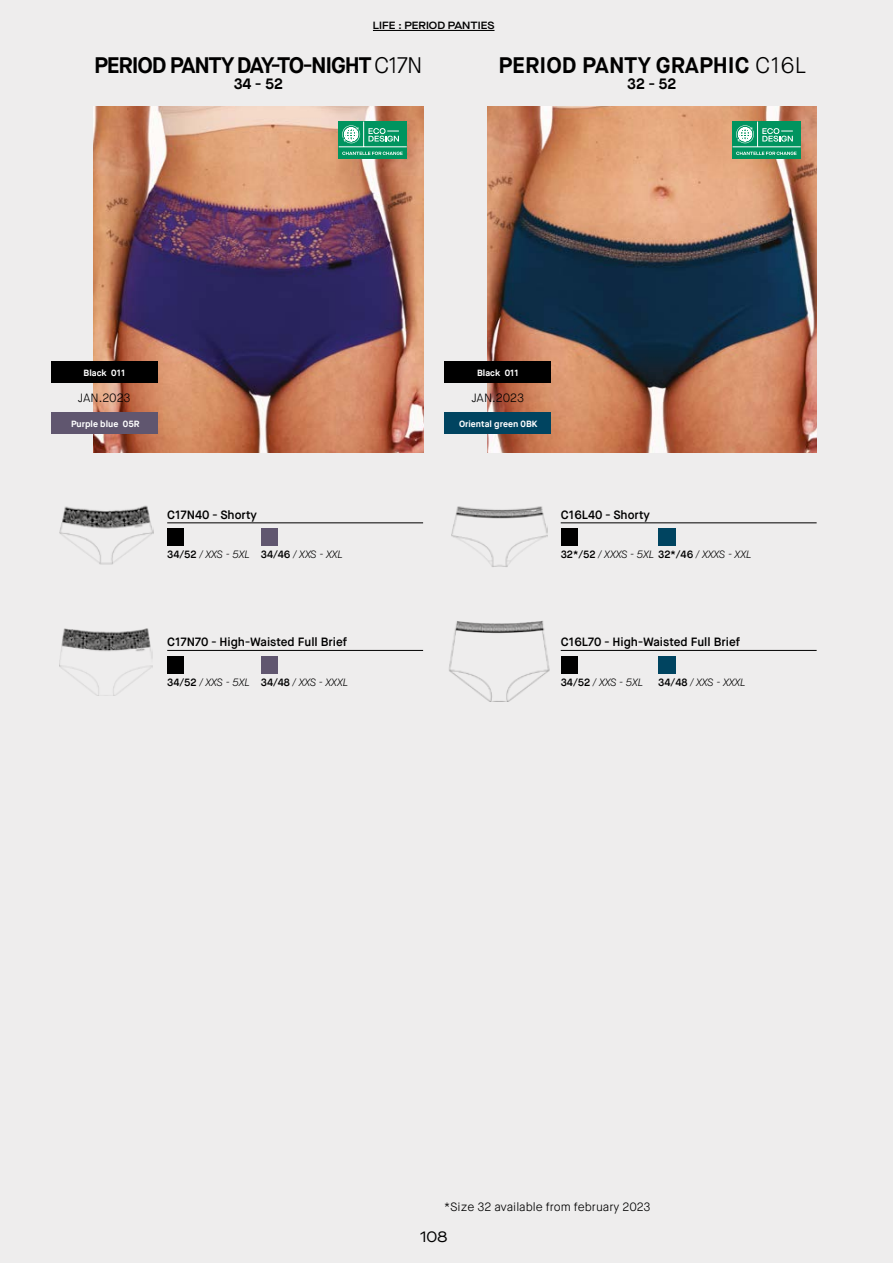
<style>
.page{position:relative;width:893px;height:1263px;background:#eeeded}
.page>*{position:absolute;margin:0;border:0;box-sizing:border-box;transform-origin:0 0}
.t1{font:700 22.5px "Maison Neue";letter-spacing:-.05em;color:#000}
.t2{font:700 22.5px "Maison Neue";color:#000}
.t3{font:700 15px "Maison Neue";color:#000}
.t4{font:15px "Maison Neue Extended";color:#000}
.t5{font:600 12px "Maison Neue";color:#000}
.t6{font:300 12px "Maison Neue";color:#000}
.t7{font:italic 300 10.65px "Maison Neue";color:#000}
.t8{font:600 10.5px "Maison Neue Extended";color:#000}
.t9{font:700 9px "Maison Neue";color:#fff}
.s1{font-weight:300}
.s2{font-weight:600;font-style:normal;font-size:10.5px}
</style>
<div class="page">
<hr style="left:373px;top:30px;width:121px;height:1px;background:#000">
<img style="left:487px;top:106px;width:330px;height:347px">
<img style="left:452px;top:506px;width:95px;height:61px">
<hr style="left:561px;top:523px;width:256px;height:1px;background:#000">
<div style="left:561px;top:528px;width:17px;height:17px;background:#000"></div>
<img style="left:658px;top:528px;width:17px;height:17px">
<img style="left:449px;top:621px;width:101px;height:81px">
<hr style="left:561px;top:650px;width:256px;height:1px;background:#000">
<div style="left:561px;top:656px;width:17px;height:17px;background:#000"></div>
<img style="left:658px;top:656px;width:17px;height:17px">
<div style="left:445px;top:361px;width:106px;height:22px;background:#000"></div>
<div style="left:445px;top:412px;width:106px;height:22px;background:#004460"></div>
<div style="left:733px;top:122px;width:68px;height:37px;background:#00945f"></div>
<hr style="left:733px;top:147px;width:68px;height:1px;background:#fff">
<svg style="left:736px;top:122px;width:60px;height:33px"></svg>
<img style="left:94px;top:106px;width:329px;height:347px">
<img style="left:59px;top:505px;width:95px;height:60px">
<hr style="left:167px;top:523px;width:256px;height:1px;background:#000">
<div style="left:167px;top:528px;width:17px;height:17px;background:#000"></div>
<div style="left:261px;top:528px;width:17px;height:17px;background:#60566f"></div>
<img style="left:59px;top:628px;width:94px;height:68px">
<hr style="left:167px;top:650px;width:256px;height:1px;background:#000">
<div style="left:167px;top:656px;width:17px;height:17px;background:#000"></div>
<div style="left:261px;top:656px;width:17px;height:17px;background:#60566f"></div>
<div style="left:51px;top:361px;width:106px;height:22px;background:#000"></div>
<div style="left:51px;top:412px;width:106px;height:22px;background:#60566f"></div>
<div style="left:339px;top:122px;width:68px;height:37px;background:#00945f"></div>
<hr style="left:339px;top:147px;width:68px;height:1px;background:#fff">
<svg style="left:342px;top:122px;width:61px;height:33px"></svg>
<p class="t8" style="left:373px;top:18px;width:123px">LIFE : PERIOD PANTIES</p>
<h1 class="t1" style="left:94px;top:51px;width:330px">PERIOD PANTY DAY-TO-NIGHT <span class="s1">C17N</span></h1>
<h2 class="t3" style="left:234px;top:74px;width:51px">34 - 52</h2>
<h1 class="t2" style="left:499px;top:51px;width:309px">PERIOD PANTY GRAPHIC <span class="s1">C16L</span></h1>
<h2 class="t3" style="left:627px;top:74px;width:51px">32 - 52</h2>
<p class="t9" style="left:84px;top:367px;width:43px">Black 011</p>
<p class="t6" style="left:78px;top:391px;width:54px">JAN.2023</p>
<p class="t9" style="left:71px;top:418px;width:70px">Purple blue 05R</p>
<p class="t5" style="left:167px;top:507px;width:91px">C17N40 - Shorty</p>
<p class="t7" style="left:167px;top:547px;width:177px"><span class="s2">34/52</span> / XXS - 5XL <span class="s2">34/46</span> / XXS - XXL</p>
<p class="t5" style="left:167px;top:634px;width:181px">C17N70 - High-Waisted Full Brief</p>
<p class="t7" style="left:167px;top:675px;width:182px"><span class="s2">34/52</span> / XXS - 5XL <span class="s2">34/48</span> / XXS - XXXL</p>
<p class="t9" style="left:477px;top:367px;width:43px">Black 011</p>
<p class="t6" style="left:471px;top:391px;width:54px">JAN.2023</p>
<p class="t9" style="left:459px;top:418px;width:80px">Oriental green 0BK</p>
<p class="t5" style="left:561px;top:507px;width:91px">C16L40 - Shorty</p>
<p class="t7" style="left:561px;top:547px;width:192px"><span class="s2">32*/52</span> / XXXS - 5XL <span class="s2">32*/46</span> / XXXS - XXL</p>
<p class="t5" style="left:561px;top:634px;width:181px">C16L70 - High-Waisted Full Brief</p>
<p class="t7" style="left:561px;top:675px;width:84px"><span class="s2">34/52</span> / XXS - 5XL</p>
<p class="t7" style="left:658px;top:675px;width:89px"><span class="s2">34/48</span> / XXS - XXXL</p>
<p class="t6" style="left:444px;top:1199px;width:208px">*Size 32 available from february 2023</p>
<h2 class="t4" style="left:420px;top:1226px;width:29px">108</h2>
</div>
